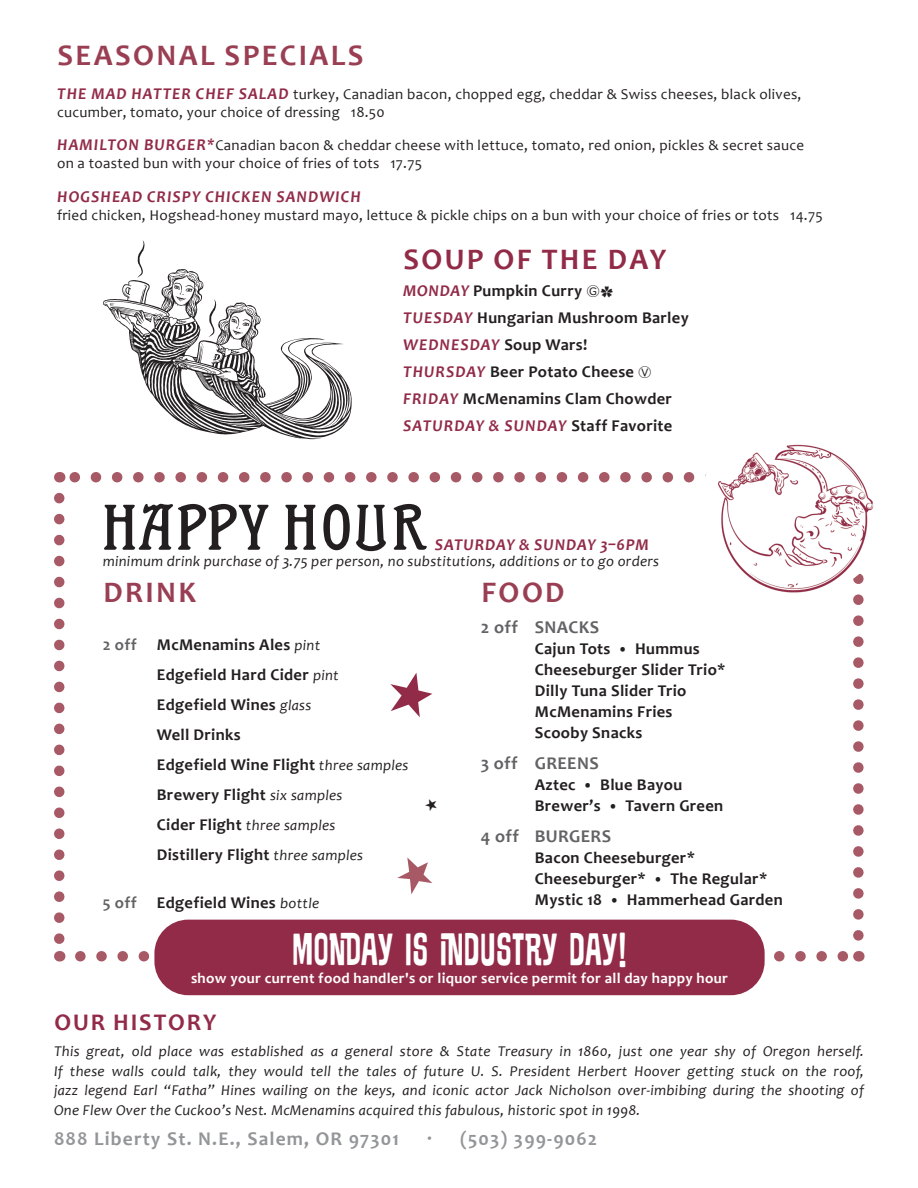
<style>
.page{position:relative;width:918px;height:1188px;background:#fff}
.page>*{position:absolute;margin:0;border:0;box-sizing:border-box;transform-origin:0 0}
.t1{font:60px "Poorfarmv.5";letter-spacing:.04em;color:#231f20}
.t2{font:500 45px "Sundowners";letter-spacing:.01em;color:#fff}
.t3{font:700 30px "Candara";letter-spacing:.08em;color:#9a3f53}
.t4{font:700 30px "Candara";letter-spacing:.08em;color:#922b48}
.t5{font:700 24px "Candara";letter-spacing:.08em;color:#922b48}
.t6{font:700 19.5px "Candara";letter-spacing:.06em;color:#939598}
.t7{font:700 18px "Candara";letter-spacing:.02em;color:#636366}
.t8{font:700 16.5px/21px "Candara";letter-spacing:.02em;color:#231f20}
.t9{font:italic 700 16.5px "Candara";letter-spacing:.06em;color:#922b48}
.t10{font:italic 15px/19.5px "Candara";letter-spacing:.02em;color:#231f20;text-align:justify}
.t11{font:15px/18px "Candara";letter-spacing:.02em;color:#231f20}
.t12{font:700 15px "Candara";letter-spacing:.02em;color:#fff}
.s1{font-weight:700;font-style:italic;font-size:16.5px;color:#922b48}
.s2{font-style:italic;color:#922b48}
.s3{font-family:"Meiryo";font-weight:400;font-size:13.5px}
.s4{color:#636366}
.s5{font-weight:400;font-style:italic;font-size:15px}
.s6{font-weight:700;font-style:normal;font-size:16.5px}
.s7{font-weight:400;font-size:15px}
</style>
<div class="page">
<svg style="left:80px;top:951px;width:768px;height:11px"></svg>
<svg style="left:853px;top:597px;width:11px;height:338px"></svg>
<svg style="left:70px;top:472px;width:625px;height:10px"></svg>
<svg style="left:54px;top:498px;width:10px;height:464px"></svg>
<svg style="left:390px;top:673px;width:42px;height:44px"></svg>
<svg style="left:397px;top:858px;width:35px;height:36px"></svg>
<img style="left:705px;top:444px;width:169px;height:153px">
<div style="left:154px;top:920px;width:611px;height:75px;background:#922b48;border-radius:34px"></div>
<img style="left:103px;top:240px;width:249px;height:199px">
<h3 class="t3" style="left:58px;top:36px;width:307px">SEASONAL SPECIALS</h3>
<p class="t11" style="left:57px;top:85px;width:746px"><span class="s1">THE MAD HATTER CHEF SALAD</span> turkey, Canadian bacon, chopped egg, cheddar &amp; Swiss cheeses, black olives, cucumber, tomato, your choice of dressing 18.50</p>
<p class="t11" style="left:57px;top:136px;width:749px"><span class="s1">HAMILTON BURGER*</span>Canadian bacon &amp; cheddar cheese with lettuce, tomato, red onion, pickles &amp; secret sauce on a toasted bun with your choice of fries of tots 17.75</p>
<p class="t9" style="left:57px;top:186px;width:305px">HOGSHEAD CRISPY CHICKEN SANDWICH</p>
<p class="t11" style="left:57px;top:206px;width:767px">fried chicken, Hogshead-honey mustard mayo, lettuce &amp; pickle chips on a bun with your choice of fries or tots 14.75</p>
<h3 class="t4" style="left:403px;top:241px;width:265px">SOUP OF THE DAY</h3>
<p class="t8" style="left:403px;top:277px;width:287px;line-height:27px"><span class="s2">MONDAY</span> Pumpkin Curry <span class="s3">Ⓖ✿<br></span><span class="s2">TUESDAY</span> Hungarian Mushroom Barley<br><span class="s2">WEDNESDAY</span> Soup Wars!<br><span class="s2">THURSDAY</span> Beer Potato Cheese <span class="s3">Ⓥ<br></span><span class="s2">FRIDAY</span> McMenamins Clam Chowder<br><span class="s2">SATURDAY &amp; SUNDAY</span> Staff Favorite</p>
<h1 class="t1" style="left:103px;top:502px;width:326px">HAPPY HOUR</h1>
<p class="t9" style="left:435px;top:534px;width:216px">SATURDAY &amp; SUNDAY 3–6PM</p>
<p class="t10" style="left:103px;top:552px;width:558px">minimum drink purchase of 3.75 per person, no substitutions, additions or to go orders</p>
<h3 class="t3" style="left:103px;top:573px;width:94px">DRINK</h3>
<p class="t8" style="left:157px;top:629px;width:253px;line-height:30px;text-indent:-54px"><span class="s4">2 off</span> McMenamins Ales <span class="s5">pint<br></span>Edgefield Hard Cider <span class="s5">pint<br></span>Edgefield Wines <span class="s5">glass<br></span>Well Drinks<br>Edgefield Wine Flight <span class="s5">three samples<br></span>Brewery Flight <span class="s5">six samples</span></p>
<p class="t10" style="left:157px;top:815px;width:180px"><span class="s6">Cider Flight</span> three samples</p>
<p class="t8" style="left:157px;top:844px;width:208px">Distillery Flight <span class="s5">three samples</span></p>
<p class="t8" style="left:103px;top:892px;width:218px"><span class="s4">5 off</span> Edgefield Wines <span class="s5">bottle</span></p>
<h3 class="t3" style="left:481px;top:573px;width:85px">FOOD</h3>
<p class="t7" style="left:481px;top:616px;width:120px">2 off SNACKS</p>
<p class="t8" style="left:535px;top:638px;width:192px">Cajun Tots <span class="s7">•</span> Hummus<br>Cheeseburger Slider Trio*<br>Dilly Tuna Slider Trio<br>McMenamins Fries<br>Scooby Snacks</p>
<p class="t7" style="left:481px;top:752px;width:120px">3 off GREENS</p>
<p class="t8" style="left:535px;top:774px;width:190px">Aztec <span class="s7">•</span> Blue Bayou<br>Brewer’s <span class="s7">•</span> Tavern Green</p>
<p class="t7" style="left:481px;top:825px;width:132px">4 off BURGERS</p>
<p class="t8" style="left:535px;top:847px;width:250px">Bacon Cheeseburger*<br>Cheeseburger* <span class="s7">•</span> The Regular*<br>Mystic 18 <span class="s7">•</span> Hammerhead Garden</p>
<h2 class="t2" style="left:292px;top:924px;width:336px">MONDAY IS INDUSTRY DAY!</h2>
<p class="t12" style="left:191px;top:969px;width:538px">show your current food handler's or liquor service permit for all day happy hour</p>
<h3 class="t5" style="left:54px;top:1007px;width:163px">OUR HISTORY</h3>
<p class="t10" style="left:54px;top:1041px;width:812px">This great, old place was established as a general store &amp; State Treasury in 1860, just one year shy of Oregon herself.<br>If these walls could talk, they would tell the tales of future U. S. President Herbert Hoover getting stuck on the roof, jazz legend Earl “Fatha” Hines wailing on the keys, and iconic actor Jack Nicholson over-imbibing during the shooting of One Flew Over the Cuckoo’s Nest. McMenamins acquired this fabulous, historic spot in 1998.</p>
<p class="t6" style="left:54px;top:1126px;width:346px">888 Liberty St. N.E., Salem, OR 97301</p>
<p class="t6" style="left:427px;top:1126px;width:172px">· (503) 399-9062</p>
</div>
